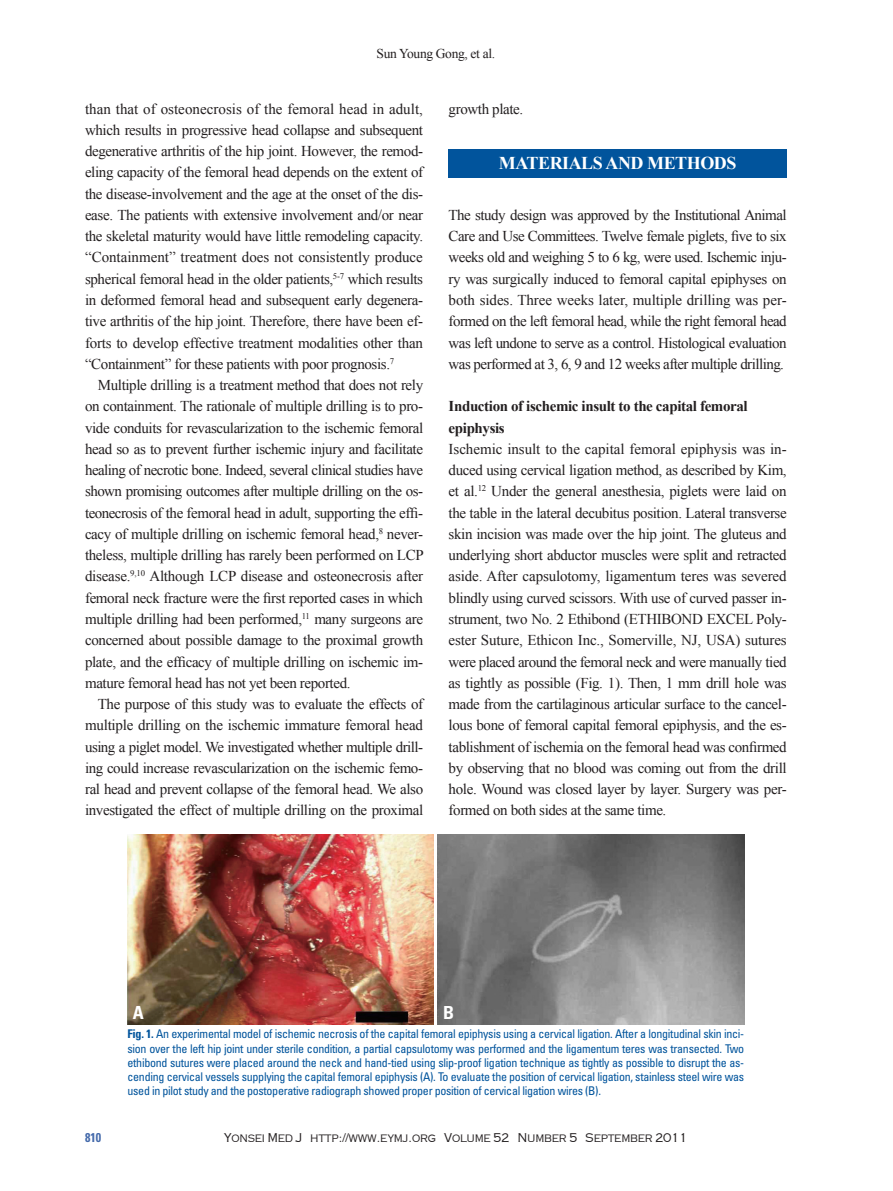
<style>
.page{position:relative;width:893px;height:1191px;background:#fff}
.page>*{position:absolute;margin:0;border:0;box-sizing:border-box;transform-origin:0 0}
.t1{font:700 18px "Times New Roman";letter-spacing:-.025em;color:#fff}
.정규{font:700 condensed 18px "Univers LT Std";color:#fff}
.본문_YMJ{font:15px/21.3px "Times New Roman";letter-spacing:-.025em;color:#231f20;text-align:justify}
.본문_YMJ-2{font:700 15px "Times New Roman";letter-spacing:-.025em;color:#231f20}
.런닝_YMJ{font:13.5px "Times New Roman";letter-spacing:-.025em;color:#231f20}
.t2{font:700 condensed 12.75px "Univers LT Std";color:#446aab;scale:.95 1}
.사진설명_YMJ{font:condensed 12px/14.2px "Univers LT Std";letter-spacing:-.025em;color:#01549c;text-align:justify}
.정규-2{font:300 12px "Metalcut";letter-spacing:-.025em;color:#231f20}
.s1{font-weight:700}
</style>
<div class="page">
<div style="left:449px;top:149px;width:338px;height:28px;background:#01549c"></div>
<img style="left:128px;top:834px;width:306px;height:190px">
<img style="left:438px;top:834px;width:306px;height:190px">
<p class="런닝_YMJ" style="left:377px;top:44px;width:120px">Sun Young Gong, et al.</p>
<p class="본문_YMJ" style="left:85px;top:98px;width:340px">than that of osteonecrosis of the femoral head in adult, which results in progressive head collapse and subsequent degenerative arthritis of the hip joint. However, the remod&shy;eling capacity of the femoral head depends on the extent of the disease-involvement and the age at the onset of the dis&shy;ease. The patients with extensive involvement and/or near the skeletal maturity would have little remodeling capacity. “Containment” treatment does not consistently produce spherical femoral head in the older patients,<sup>5-7</sup> which results in deformed femoral head and subsequent early degenera&shy;tive arthritis of the hip joint. Therefore, there have been ef&shy;forts to develop effective treatment modalities other than “Containment” for these patients with poor prognosis.<sup>7</sup></p>
<p class="본문_YMJ" style="left:85px;top:374px;width:340px;text-indent:13px">Multiple drilling is a treatment method that does not rely on containment. The rationale of multiple drilling is to pro&shy;vide conduits for revascularization to the ischemic femoral head so as to prevent further ischemic injury and facilitate healing of necrotic bone. Indeed, several clinical studies have shown promising outcomes after multiple drilling on the os&shy;teonecrosis of the femoral head in adult, supporting the effi&shy;cacy of multiple drilling on ischemic femoral head,<sup>8</sup> never&shy;theless, multiple drilling has rarely been performed on LCP disease.<sup>9,10</sup> Although LCP disease and osteonecrosis after femoral neck fracture were the first reported cases in which multiple drilling had been performed,<sup>11</sup> many surgeons are concerned about possible damage to the proximal growth plate, and the efficacy of multiple drilling on ischemic im&shy;mature femoral head has not yet been reported.</p>
<p class="본문_YMJ" style="left:85px;top:693px;width:340px;text-indent:13px">The purpose of this study was to evaluate the effects of multiple drilling on the ischemic immature femoral head using a piglet model. We investigated whether multiple drill&shy;ing could increase revascularization on the ischemic femo&shy;ral head and prevent collapse of the femoral head. We also investigated the effect of multiple drilling on the proximal</p>
<p class="본문_YMJ" style="left:449px;top:98px;width:76px">growth plate.</p>
<p class="t1" style="left:499px;top:151px;width:239px">MATERIALS AND METHODS</p>
<p class="본문_YMJ" style="left:449px;top:204px;width:340px">The study design was approved by the Institutional Animal Care and Use Committees. Twelve female piglets, five to six weeks old and weighing 5 to 6 kg, were used. Ischemic inju&shy;ry was surgically induced to femoral capital epiphyses on both sides. Three weeks later, multiple drilling was per&shy;formed on the left femoral head, while the right femoral head was left undone to serve as a control. Histological evaluation was performed at 3, 6, 9 and 12 weeks after multiple drilling.</p>
<p class="본문_YMJ-2" style="left:449px;top:396px;width:301px">Induction of ischemic insult to the capital femoral</p>
<p class="본문_YMJ-2" style="left:449px;top:417px;width:58px">epiphysis</p>
<p class="본문_YMJ" style="left:449px;top:438px;width:340px">Ischemic insult to the capital femoral epiphysis was in&shy;duced using cervical ligation method, as described by Kim, et al.<sup>12</sup> Under the general anesthesia, piglets were laid on the table in the lateral decubitus position. Lateral transverse skin incision was made over the hip joint. The gluteus and underlying short abductor muscles were split and retracted aside. After capsulotomy, ligamentum teres was severed blindly using curved scissors. With use of curved passer in&shy;strument, two No. 2 Ethibond (ETHIBOND EXCEL Poly&shy;ester Suture, Ethicon Inc., Somerville, NJ, USA) sutures were placed around the femoral neck and were manually tied as tightly as possible (Fig. 1). Then, 1 mm drill hole was made from the cartilaginous articular surface to the cancel&shy;lous bone of femoral capital femoral epiphysis, and the es&shy;tablishment of ischemia on the femoral head was confirmed by observing that no blood was coming out from the drill hole. Wound was closed layer by layer. Surgery was per&shy;formed on both sides at the same time.</p>
<p class="정규" style="left:133px;top:1002px;width:12px">A</p>
<p class="정규" style="left:443px;top:1002px;width:12px">B</p>
<p class="사진설명_YMJ" style="left:128px;top:1026px;width:618px"><span class="s1">Fig. 1.</span> An experimental model of ischemic necrosis of the capital femoral epiphysis using a cervical ligation. After a longitudinal skin inci&shy;sion over the left hip joint under sterile condition, a partial capsulotomy was performed and the ligamentum teres was transected. Two ethibond sutures were placed around the neck and hand-tied using slip-proof ligation technique as tightly as possible to disrupt the as&shy;cending cervical vessels supplying the capital femoral epiphysis (A). To evaluate the position of cervical ligation, stainless steel wire was used in pilot study and the postoperative radiograph showed proper position of cervical ligation wires (B).</p>
<p class="t2" style="left:85px;top:1129px;width:18px">810</p>
<p class="정규-2" style="left:224px;top:1130px;width:465px">Yonsei Med J http://www.eymj.org Volume 52 Number 5 September 2011</p>
</div>
